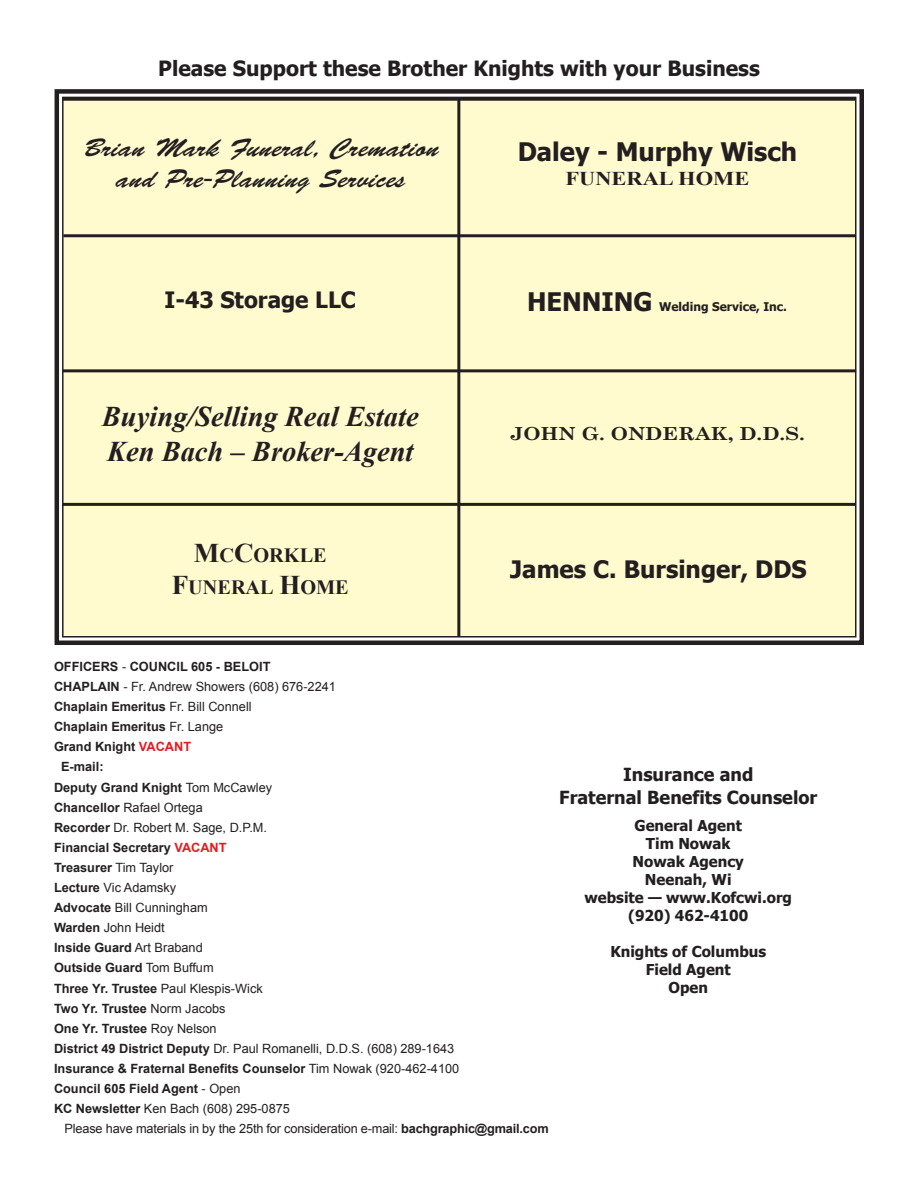
<style>
.page{position:relative;width:918px;height:1188px;background:#fff}
.page>*{position:absolute;margin:0;border:0;box-sizing:border-box;transform-origin:0 0}
.t1{font:italic 700 28.5px/34.2px "Times New Roman";color:#231f20}
.t2{font:italic 25.5px/30.6px "Brush Script Std";letter-spacing:.025em;color:#231f20;text-align:center}
.t3{font:700 25.5px "Tahoma";color:#231f20}
.t4{font:700 24px "Tahoma";color:#231f20}
.t5{font:700 22.5px "Tahoma";color:#231f20}
.t6{font:700 21px "Tahoma";color:#231f20}
.t7{font:700 20.25px/32.4px "Times New Roman";color:#231f20;text-align:center}
.t8{font:700 19.5px "Times New Roman";color:#231f20;scale:1.15 1}
.t9{font:700 18px/22.5px "Tahoma";color:#231f20;text-align:center}
.t10{font:700 18px "Century Schoolbook";color:#231f20;scale:1.15 1}
.t11{font:700 15px/18px "Tahoma";color:#231f20;text-align:center}
.t12{font:700 12.75px "Arial";color:#231f20}
.t13{font:12.75px "Arial";color:#231f20}
.t14{font:700 12px "Tahoma";color:#231f20}
.s1{font-size:25.5px}
.s2{font-size:27px}
.s3{font-weight:400}
.s4{font-weight:700}
.s5{color:#e51b21}
</style>
<div class="page">
<div style="left:63px;top:97px;width:793px;height:540px;background:#fffbcf"></div>
<div style="left:55px;top:89px;width:809px;height:556px;border:4px solid #231f20"></div>
<hr style="left:63px;top:98px;width:793px;height:3px;background:#231f20">
<hr style="left:63px;top:234px;width:793px;height:3px;background:#231f20">
<hr style="left:62px;top:369px;width:794px;height:3px;background:#231f20">
<hr style="left:63px;top:503px;width:793px;height:3px;background:#231f20">
<hr style="left:457px;top:98px;width:3px;height:538px;background:#231f20">
<h3 class="t6" style="left:158px;top:55px;width:603px">Please Support these Brother Knights with your Business</h3>
<h2 class="t2" style="left:83px;top:137px;width:361px">Brian Mark Funeral, Cremation and Pre-Planning Services</h2>
<h2 class="t3" style="left:518px;top:135px;width:281px">Daley - Murphy Wisch</h2>
<h3 class="t8" style="left:566px;top:168px;width:161px">FUNERAL HOME</h3>
<h3 class="t5" style="left:165px;top:286px;width:193px">I-43 Storage LLC</h3>
<p class="t14" style="left:527px;top:299px;width:261px"><span class="s1">HENNING</span> Welding Service, Inc.</p>
<h1 class="t1" style="left:102px;top:400px;width:318px">Buying/Selling Real Estate<br>Ken Bach – Broker-Agent</h1>
<h3 class="t7" style="left:172px;top:539px;width:179px"><span class="s2">M</span>C<span class="s2">C</span>ORKLE<br><span class="s2">F</span>UNERAL <span class="s2">H</span>OME</h3>
<h3 class="t10" style="left:510px;top:422px;width:258px">JOHN G. ONDERAK, D.D.S.</h3>
<h3 class="t4" style="left:510px;top:554px;width:298px">James C. Bursinger, DDS</h3>
<p class="t12" style="left:54px;top:659px;width:218px">OFFICERS <span class="s3">-</span> COUNCIL 605 - BELOIT</p>
<p class="t13" style="left:54px;top:679px;width:284px"><span class="s4">CHAPLAIN</span> - Fr. Andrew Showers (608) 676-2241</p>
<p class="t12" style="left:54px;top:700px;width:199px">Chaplain Emeritus <span class="s3">Fr. Bill Connell</span></p>
<p class="t12" style="left:54px;top:720px;width:171px">Chaplain Emeritus <span class="s3">Fr. Lange</span></p>
<p class="t12" style="left:54px;top:740px;width:139px">Grand Knight <span class="s5">VACANT</span></p>
<p class="t12" style="left:61px;top:760px;width:44px">E-mail:</p>
<p class="t12" style="left:54px;top:780px;width:220px">Deputy Grand Knight <span class="s3">Tom McCawley</span></p>
<p class="t13" style="left:54px;top:800px;width:150px"><span class="s4">Chancellor</span> Rafael Ortega</p>
<p class="t13" style="left:54px;top:820px;width:215px"><span class="s4">Recorder</span> Dr. Robert M. Sage, D.P.M.</p>
<p class="t12" style="left:54px;top:840px;width:174px">Financial Secretary <span class="s5">VACANT</span></p>
<p class="t12" style="left:54px;top:860px;width:121px">Treasurer <span class="s3">Tim Taylor</span></p>
<p class="t13" style="left:54px;top:880px;width:124px"><span class="s4">Lecture</span> Vic Adamsky</p>
<p class="t13" style="left:54px;top:901px;width:155px"><span class="s4">Advocate</span> Bill Cunningham</p>
<p class="t13" style="left:54px;top:921px;width:112px"><span class="s4">Warden</span> John Heidt</p>
<p class="t12" style="left:54px;top:941px;width:150px">Inside Guard <span class="s3">Art Braband</span></p>
<p class="t12" style="left:54px;top:961px;width:161px">Outside Guard <span class="s3">Tom Buffum</span></p>
<p class="t13" style="left:54px;top:981px;width:210px"><span class="s4">Three Yr. Trustee</span> Paul Klespis-Wick</p>
<p class="t12" style="left:54px;top:1001px;width:173px">Two Yr. Trustee <span class="s3">Norm Jacobs</span></p>
<p class="t12" style="left:54px;top:1021px;width:164px">One Yr. Trustee <span class="s3">Roy Nelson</span></p>
<p class="t13" style="left:54px;top:1041px;width:402px"><span class="s4">District 49 District Deputy</span> Dr. Paul Romanelli, D.D.S. (608) 289-1643</p>
<p class="t12" style="left:54px;top:1061px;width:407px">Insurance &amp; Fraternal Benefits Counselor <span class="s3">Tim Nowak (920-462-4100</span></p>
<p class="t12" style="left:54px;top:1081px;width:188px">Council 605 Field Agent <span class="s3">- Open</span></p>
<p class="t13" style="left:54px;top:1102px;width:237px"><span class="s4">KC Newsletter</span> Ken Bach (608) 295-0875</p>
<p class="t13" style="left:65px;top:1122px;width:486px">Please have materials in by the 25th for consideration e-mail: <span class="s4">bachgraphic@gmail.com</span></p>
<h3 class="t9" style="left:559px;top:763px;width:260px">Insurance and<br>Fraternal Benefits Counselor</h3>
<p class="t11" style="left:585px;top:816px;width:209px">General Agent<br>Tim Nowak<br>Nowak Agency<br>Neenah, Wi<br>website — www.Kofcwi.org (920) 462-4100</p>
<p class="t11" style="left:610px;top:942px;width:157px">Knights of Columbus<br>Field Agent<br>Open</p>
</div>
